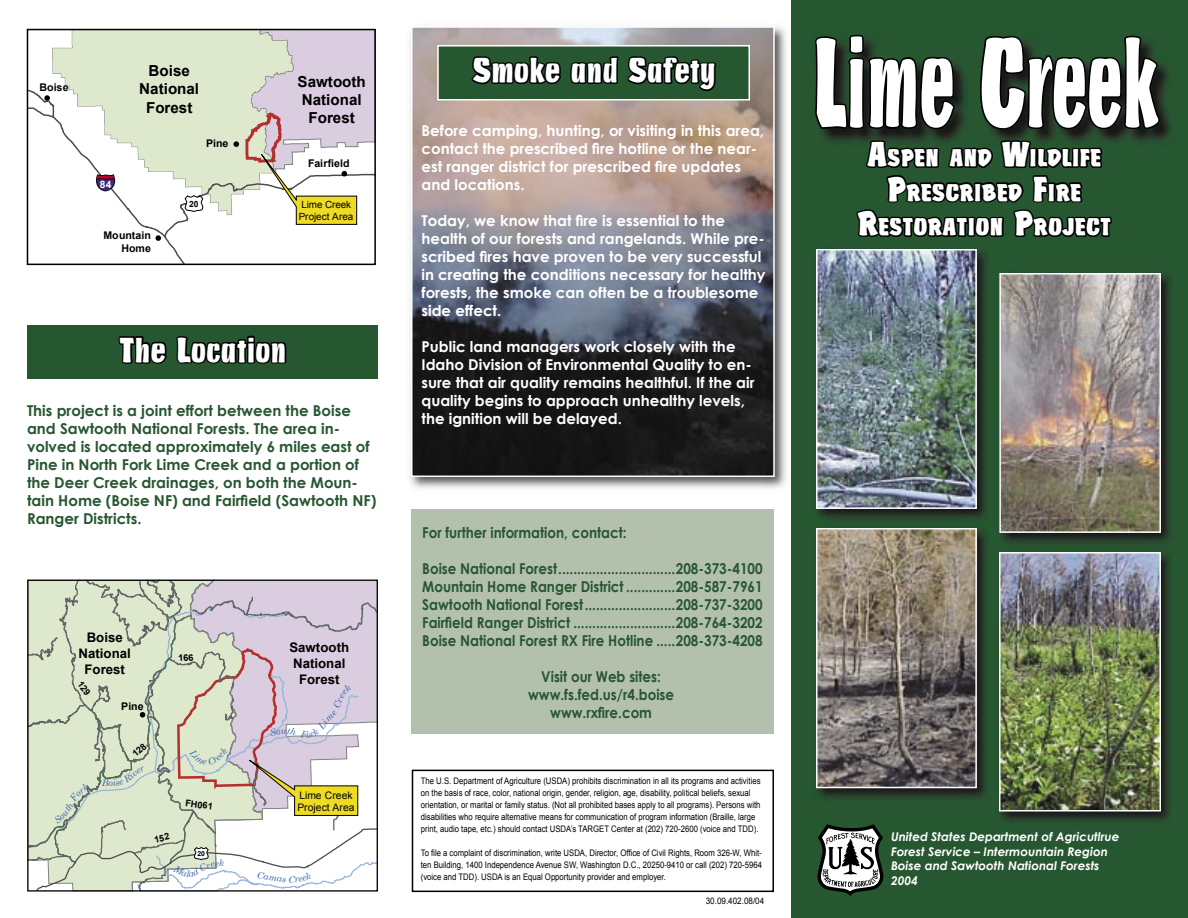
<style>
.page{position:relative;width:1188px;height:918px;background:#fff}
.page>*{position:absolute;margin:0;border:0;box-sizing:border-box;transform-origin:0 0}
.t1{font:132px "Ramsey";color:#fff;scale:.63 1}
.t2{font:36px "Ramsey";color:#fff}
.t3{font:25.2px/34.5px "Ramsey";color:#fff;text-align:center}
.t4{font:700 15.15px/18.1px "Arial";color:#000;text-align:center}
.t5{font:700 15px/18px "Century Gothic";color:#fff}
.t6{font:700 15px/18px "Century Gothic";color:#275731;text-align:justify;scale:.9 1}
.t7{font:700 15px/18px "Century Gothic";color:#275731}
.t8{font:700 13.2px/15.9px "Arial";color:#000;text-align:center}
.t9{font:italic 700 12px/14.4px "Century Gothic";color:#fff}
.t10{font:700 10.65px/12.8px "Arial";color:#000;text-align:right}
.t11{font:700 10.5px "Arial";color:#000}
.t12{font:10.35px/12.1px "Arial";letter-spacing:-.005em;color:#000}
.t13{font:700 10.2px "Arial";color:#fff}
.t14{font:9.9px/11.9px "Arial";letter-spacing:-.01em;color:#000}
.t15{font:700 9.3px "Arial";color:#000}
.t16{font:italic 9.3px "Century Schoolbook";color:#3e69ac}
.t17{font:9px/12px "Arial";color:#000;scale:.86 1}
.t18{font:9px "Arial";color:#000;scale:.9 1}
.t19{font:700 8.55px "Arial";color:#000}
.t20{font:700 6.9px "Arial";color:#000}
.s1{font-size:36px}
</style>
<div class="page">
<div style="left:791px;top:0;width:397px;height:918px;background:#275731"></div>
<img style="left:409px;top:26px;width:377px;height:463px">
<svg style="left:411px;top:26px;width:364px;height:451px;background:#3c3c3f"></svg>
<div style="left:412px;top:509px;width:362px;height:224px;background:#b4c0ae"></div>
<svg style="left:437px;top:26px;width:313px;height:271px;background:#8a8883"></svg>
<svg style="left:412px;top:770px;width:362px;height:122px"></svg>
<svg style="left:818px;top:824px;width:65px;height:72px"></svg>
<img style="left:814px;top:33px;width:348px;height:779px">
<svg style="left:26px;top:29px;width:347px;height:236px"></svg>
<div style="left:27px;top:29px;width:349px;height:236px;border:2px solid #000"></div>
<svg style="left:27px;top:325px;width:351px;height:567px"></svg>
<h3 class="t4" style="left:139px;top:62px;width:61px">Boise<br>National<br>Forest</h3>
<p class="t10" style="left:40px;top:81px;width:31px">Boise</p>
<h3 class="t4" style="left:298px;top:73px;width:70px">Sawtooth<br>National<br>Forest</h3>
<p class="t13" style="left:100px;top:177px;width:13px">84</p>
<p class="t10" style="left:104px;top:229px;width:49px">Mountain<br>Home</p>
<p class="t10" style="left:206px;top:137px;width:24px">Pine</p>
<p class="t19" style="left:189px;top:198px;width:11px">20</p>
<p class="t10" style="left:308px;top:157px;width:43px">Fairfield</p>
<p class="t14" style="left:299px;top:199px;width:56px">Lime Creek<br>Project Area</p>
<h2 class="t2" style="left:119px;top:331px;width:169px">The Location</h2>
<p class="t7" style="left:27px;top:401px;width:351px">This project is a joint effort between the Boise and Sawtooth National Forests. The area in&shy;volved is located approximately 6 miles east of Pine in North Fork Lime Creek and a portion of the Deer Creek drainages, on both the Moun&shy;tain Home (Boise NF) and Fairfield (Sawtooth NF)<br>Ranger Districts.</p>
<h3 class="t8" style="left:79px;top:629px;width:54px">Boise<br>National<br>Forest</h3>
<p class="t11" style="left:121px;top:699px;width:24px">Pine</p>
<p class="t16" style="left:109px;top:776px;width:6px">o</p>
<h3 class="t8" style="left:289px;top:640px;width:61px">Sawtooth<br>National<br>Forest</h3>
<p class="t15" style="left:186px;top:796px;width:29px;rotate:7deg">FH061</p>
<p class="t12" style="left:298px;top:789px;width:59px">Lime Creek<br>Project Area</p>
<p class="t20" style="left:197px;top:849px;width:9px">20</p>
<h2 class="t2" style="left:472px;top:51px;width:245px">Smoke and Safety</h2>
<h3 class="t5" style="left:422px;top:121px;width:344px">Before camping, hunting, or visiting in this area, contact the prescribed fire hotline or the near&shy;est ranger district for prescribed fire updates and locations.</h3>
<p class="t5" style="left:422px;top:211px;width:346px">Today, we know that fire is essential to the health of our forests and rangelands. While pre&shy;scribed fires have proven to be very successful in creating the conditions necessary for healthy forests, the smoke can often be a troublesome side effect.</p>
<h3 class="t5" style="left:422px;top:337px;width:335px">Public land managers work closely with the Idaho Division of Environmental Quality to en&shy;sure that air quality remains healthful. If the air quality begins to approach unhealthy levels, the ignition will be delayed.</h3>
<h3 class="t6" style="left:422px;top:523px;width:229px">For further information, contact:</h3>
<p class="t6" style="left:422px;top:559px;width:380px">Boise National Forest ...............................208-373-4100<br>Mountain Home Ranger District .............208-587-7961<br>Sawtooth National Forest ........................208-737-3200<br>Fairfield Ranger District ...........................208-764-3202<br>Boise National Forest RX Fire Hotline .....208-373-4208</p>
<h3 class="t6" style="left:528px;top:667px;width:164px;text-align:center">Visit our Web sites: www.fs.fed.us/r4.boise www.rxfire.com</h3>
<p class="t17" style="left:421px;top:775px;width:397px">The U.S. Department of Agriculture (USDA) prohibits discrimination in all its programs and activities on the basis of race, color, national origin, gender, religion, age, disability, political beliefs, sexual orientation, or marital or family status. (Not all prohibited bases apply to all programs). Persons with disabilities who require alternative means for communication of program information (Braille, large print, audio tape, etc.) should contact USDA’s TARGET Center at (202) 720-2600 (voice and TDD).</p>
<p class="t17" style="left:421px;top:847px;width:398px;text-align:justify">To file a complaint of discrimination, write USDA, Director, Office of Civil Rights, Room 326-W, Whit&shy;ten Building, 1400 Independence Avenue SW, Washington D.C., 20250-9410 or call (202) 720-5964 (voice and TDD). USDA is an Equal Opportunity provider and employer.</p>
<p class="t18" style="left:706px;top:895px;width:67px">30.09.402.08/04</p>
<h1 class="t1" style="left:813px;top:12px;width:550px">Lime Creek</h1>
<h3 class="t3" style="left:857px;top:141px;width:255px"><span class="s1">A</span>SPEN AND <span class="s1">W</span>ILDLIFE<br><span class="s1">P</span>RESCRIBED <span class="s1">F</span>IRE<br><span class="s1">R</span>ESTORATION <span class="s1">P</span>ROJECT</h3>
<h3 class="t9" style="left:891px;top:829px;width:230px">United States Department of Agricutlrue<br>Forest Service – Intermountain Region<br>Boise and Sawtooth National Forests<br>2004</h3>
</div>
